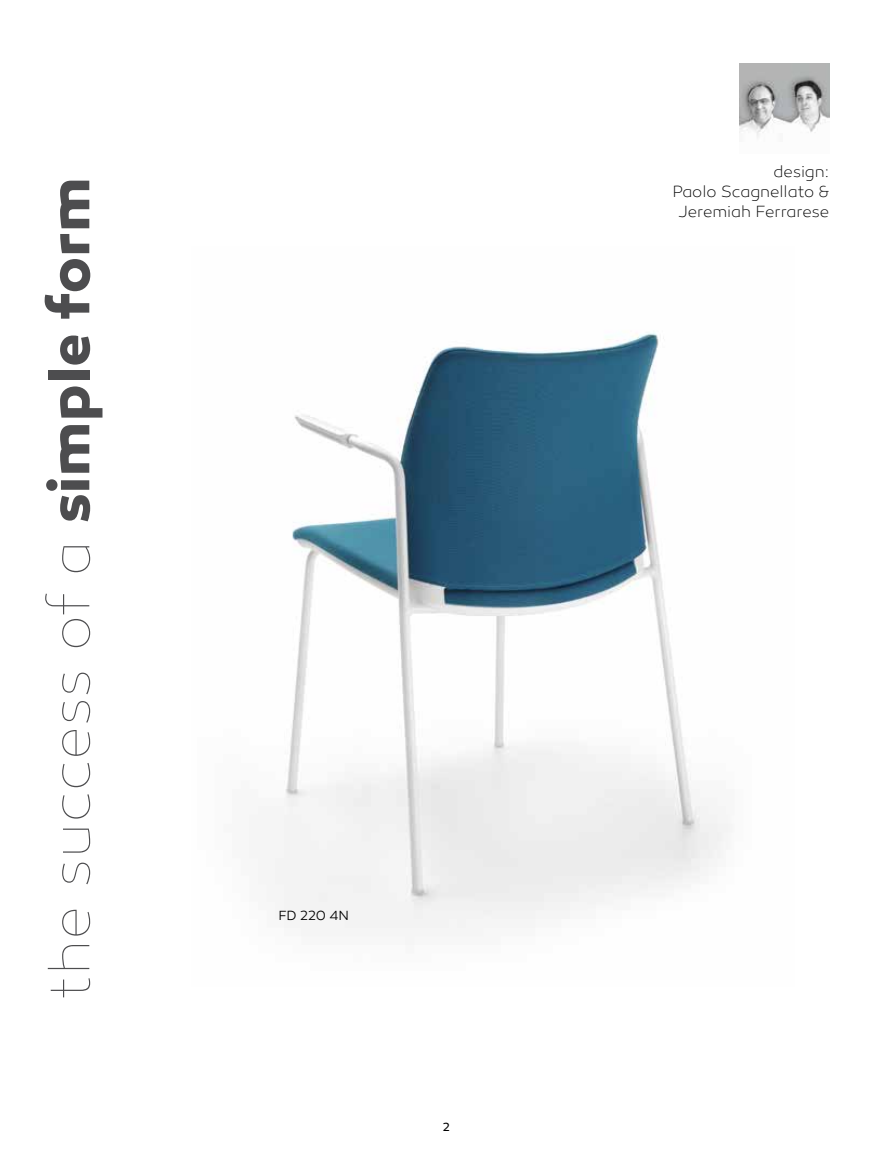
<style>
.page{position:relative;width:893px;height:1170px;background:#fff}
.page>*{position:absolute;margin:0;border:0;box-sizing:border-box;transform-origin:0 0}
.t1{font:100 58.5px "Canaro";color:#4d4d4f}
.t2{font:200 16.5px/19.8px "Canaro";letter-spacing:-.005em;color:#000;text-align:right}
.t3{font:300 13.5px "Canaro";color:#000}
.t4{font:12px "Canaro";color:#000}
.s1{font-weight:700}
</style>
<div class="page">
<img style="left:275px;top:332px;width:455px;height:596px">
<img style="left:740px;top:64px;width:89px;height:74px">
<h1 class="t1" style="left:36px;top:999px;width:823px;rotate:-90deg">the success of a <span class="s1">simple form</span></h1>
<p class="t3" style="left:279px;top:907px;width:72px">FD 220 4N</p>
<p class="t4" style="left:443px;top:1119px;width:8px">2</p>
<p class="t2" style="left:672px;top:162px;width:158px">design:<br>Paolo Scagnellato &amp;<br>Jeremiah Ferrarese</p>
</div>
